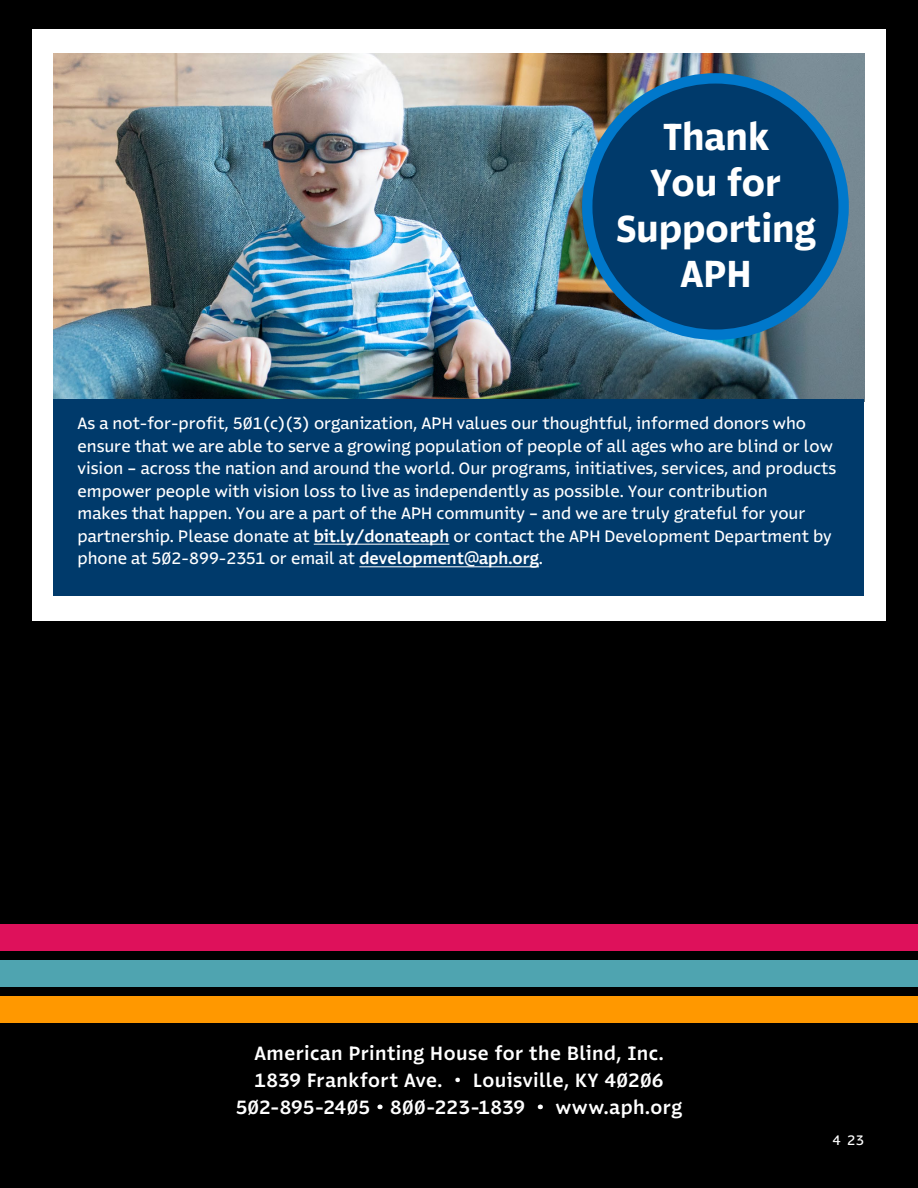
<style>
.page{position:relative;width:918px;height:1188px;background:#000}
.page>*{position:absolute;margin:0;border:0;box-sizing:border-box;transform-origin:0 0}
.t1{font:41.1px/45.9px "APH Variable Beta 2";color:#fff;text-align:center}
.t2{font:21px "APH Variable Beta 2";letter-spacing:.02em;color:#fff}
.t3{font:18px/22.5px "APH Variable Beta 2";color:#fff}
.t4{font:15px "APH Variable Beta 2";color:#fff}
</style>
<div class="page">
<div style="left:32px;top:29px;width:854px;height:592px;background:#fff"></div>
<img style="left:54px;top:54px;width:810px;height:346px">
<div style="left:54px;top:400px;width:810px;height:196px;background:#003a6b"></div>
<hr style="left:359px;top:566px;width:180px;height:1px;background:#fff">
<hr style="left:314px;top:544px;width:135px;height:1px;background:#fff">
<div style="left:0;top:996px;width:918px;height:27px;background:#ff9800"></div>
<div style="left:0;top:960px;width:918px;height:27px;background:#4fa4b0"></div>
<div style="left:0;top:924px;width:918px;height:27px;background:#de115b"></div>
<div style="left:582px;top:73px;width:267px;height:267px;background:#0078cb;border-radius:50%"></div>
<div style="left:592px;top:84px;width:246px;height:246px;background:#003a6b;border-radius:50%"></div>
<p class="t1" style="left:616px;top:114px;width:201px">Thank<br>You for<br>Supporting<br>APH</p>
<p class="t3" style="left:77px;top:413px;width:760px">As a not-for-profit, 501(c)(3) organization, APH values our thoughtful, informed donors who ensure that we are able to serve a growing population of people of all ages who are blind or low vision – across the nation and around the world. Our programs, initiatives, services, and products empower people with vision loss to live as independently as possible. Your contribution<br>makes that happen. You are a part of the APH community – and we are truly grateful for your partnership. Please donate at bit.ly/donateaph or contact the APH Development Department by phone at 502-899-2351 or email at development@aph.org.</p>
<p class="t2" style="left:254px;top:1042px;width:411px">American Printing House for the Blind, Inc.</p>
<p class="t2" style="left:254px;top:1069px;width:209px">1839 Frankfort Ave. •</p>
<p class="t2" style="left:473px;top:1069px;width:192px">Louisville, KY 40206</p>
<p class="t2" style="left:236px;top:1096px;width:291px">502-895-2405 • 800-223-1839</p>
<p class="t2" style="left:556px;top:1096px;width:128px">www.aph.org</p>
<p class="t2" style="left:537px;top:1096px;width:10px">•</p>
<p class="t4" style="left:833px;top:1132px;width:33px">4 23</p>
</div>
